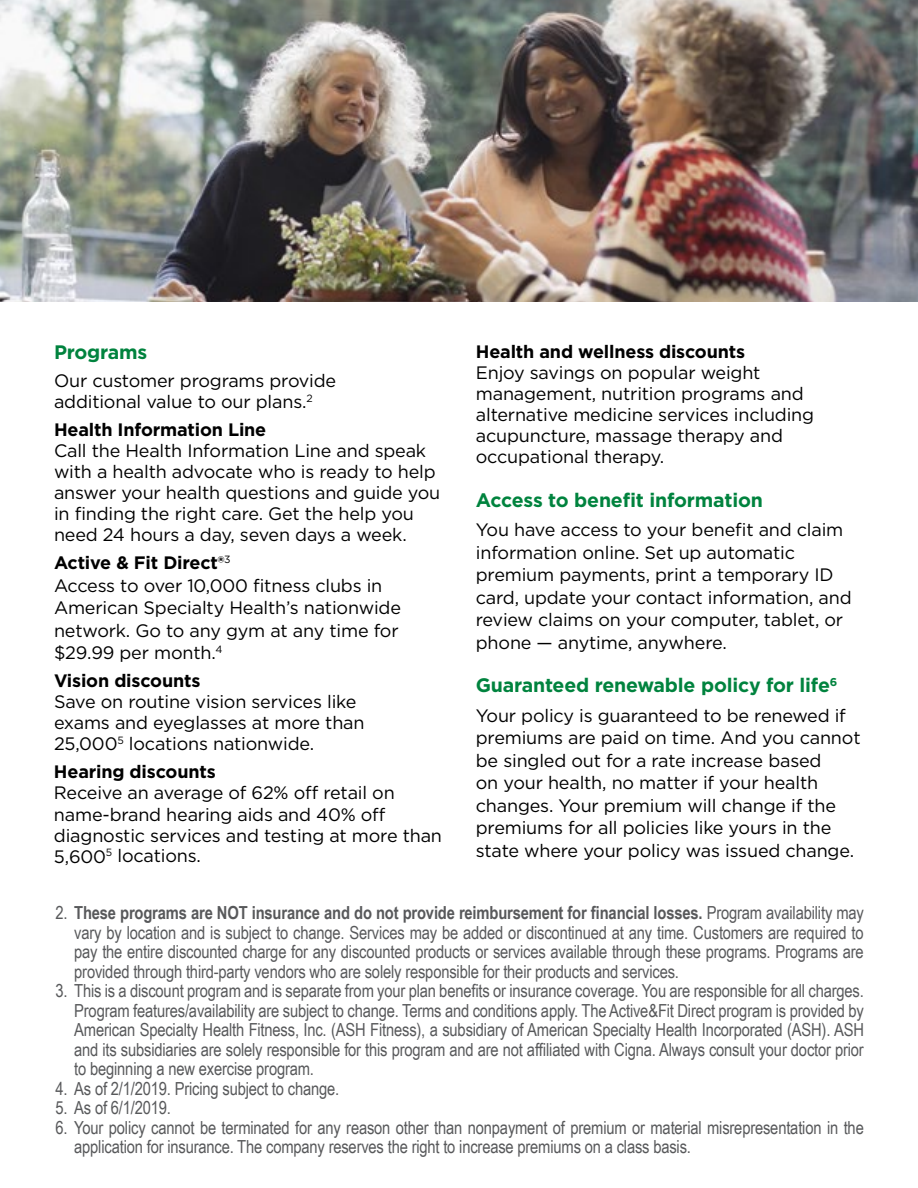
<style>
.page{position:relative;width:918px;height:1188px;background:#fff}
.page>*{position:absolute;margin:0;border:0;box-sizing:border-box;transform-origin:0 0}
.t1{font:700 19.5px "Gotham";letter-spacing:-.01em;color:#00833e}
.t2{font:18px/22.5px "Gotham";letter-spacing:-.01em;color:#000}
.t3{font:18px/19.5px "Arial Narrow";letter-spacing:-.01em;color:#58595b;text-align:justify}
.t4{font:700 18px "Gotham";letter-spacing:-.01em;color:#000}
.s1{font-weight:700}
</style>
<div class="page">
<img style="left:0;top:0;width:918px;height:301px">
<p class="t1" style="left:54px;top:340px;width:95px">Programs</p>
<p class="t2" style="left:54px;top:370px;width:284px;line-height:21px">Our customer programs provide additional value to our plans.<sup>2</sup></p>
<p class="t4" style="left:54px;top:418px;width:214px">Health Information Line</p>
<p class="t2" style="left:54px;top:440px;width:388px;line-height:21px">Call the Health Information Line and speak with a health advocate who is ready to help answer your health questions and guide you in finding the right care. Get the help you need 24 hours a day, seven days a week.</p>
<p class="t2" style="left:54px;top:551px;width:349px"><span class="s1">Active &amp; Fit Direct®</span><sup>3<br></sup>Access to over 10,000 fitness clubs in<br>American Specialty Health’s nationwide network. Go to any gym at any time for $29.99 per month.<sup>4</sup></p>
<p class="t4" style="left:54px;top:669px;width:148px">Vision discounts</p>
<p class="t2" style="left:54px;top:691px;width:312px;line-height:21px">Save on routine vision services like exams and eyeglasses at more than<br>25,000<sup>5</sup> locations nationwide.</p>
<p class="t4" style="left:54px;top:760px;width:163px">Hearing discounts</p>
<p class="t2" style="left:54px;top:782px;width:390px;line-height:21px">Receive an average of 62% off retail on name-brand hearing aids and 40% off diagnostic services and testing at more than 5,600<sup>5</sup> locations.</p>
<p class="t4" style="left:476px;top:340px;width:271px">Health and wellness discounts</p>
<p class="t2" style="left:476px;top:362px;width:340px;line-height:21px">Enjoy savings on popular weight management, nutrition programs and alternative medicine services including acupuncture, massage therapy and occupational therapy.</p>
<p class="t1" style="left:476px;top:487px;width:289px">Access to benefit information</p>
<p class="t2" style="left:476px;top:518px;width:377px">You have access to your benefit and claim information online. Set up automatic premium payments, print a temporary ID card, update your contact information, and review claims on your computer, tablet, or phone — anytime, anywhere.</p>
<p class="t1" style="left:476px;top:672px;width:363px">Guaranteed renewable policy for life<sup>6</sup></p>
<p class="t2" style="left:476px;top:704px;width:386px">Your policy is guaranteed to be renewed if premiums are paid on time. And you cannot be singled out for a rate increase based<br>on your health, no matter if your health changes. Your premium will change if the premiums for all policies like yours in the state where your policy was issued change.</p>
<p class="t3" style="left:74px;top:902px;width:791px;text-indent:-19px">2. <span class="s1">These programs are NOT insurance and do not provide reimbursement for financial losses.</span> Program availability may vary by location and is subject to change. Services may be added or discontinued at any time. Customers are required to pay the entire discounted charge for any discounted products or services available through these programs. Programs are provided through third-party vendors who are solely responsible for their products and services.</p>
<p class="t3" style="left:74px;top:980px;width:791px;text-indent:-19px">3. This is a discount program and is separate from your plan benefits or insurance coverage. You are responsible for all charges.<br>Program features/availability are subject to change. Terms and conditions apply. The Active&amp;Fit Direct program is provided by American Specialty Health Fitness, Inc. (ASH Fitness), a subsidiary of American Specialty Health Incorporated (ASH). ASH and its subsidiaries are solely responsible for this program and are not affiliated with Cigna. Always consult your doctor prior to beginning a new exercise program.</p>
<p class="t3" style="left:56px;top:1078px;width:285px">4. As of 2/1/2019. Pricing subject to change.</p>
<p class="t3" style="left:56px;top:1097px;width:117px">5. As of 6/1/2019.</p>
<p class="t3" style="left:74px;top:1117px;width:791px;text-indent:-19px">6. Your policy cannot be terminated for any reason other than nonpayment of premium or material misrepresentation in the application for insurance. The company reserves the right to increase premiums on a class basis.</p>
</div>
